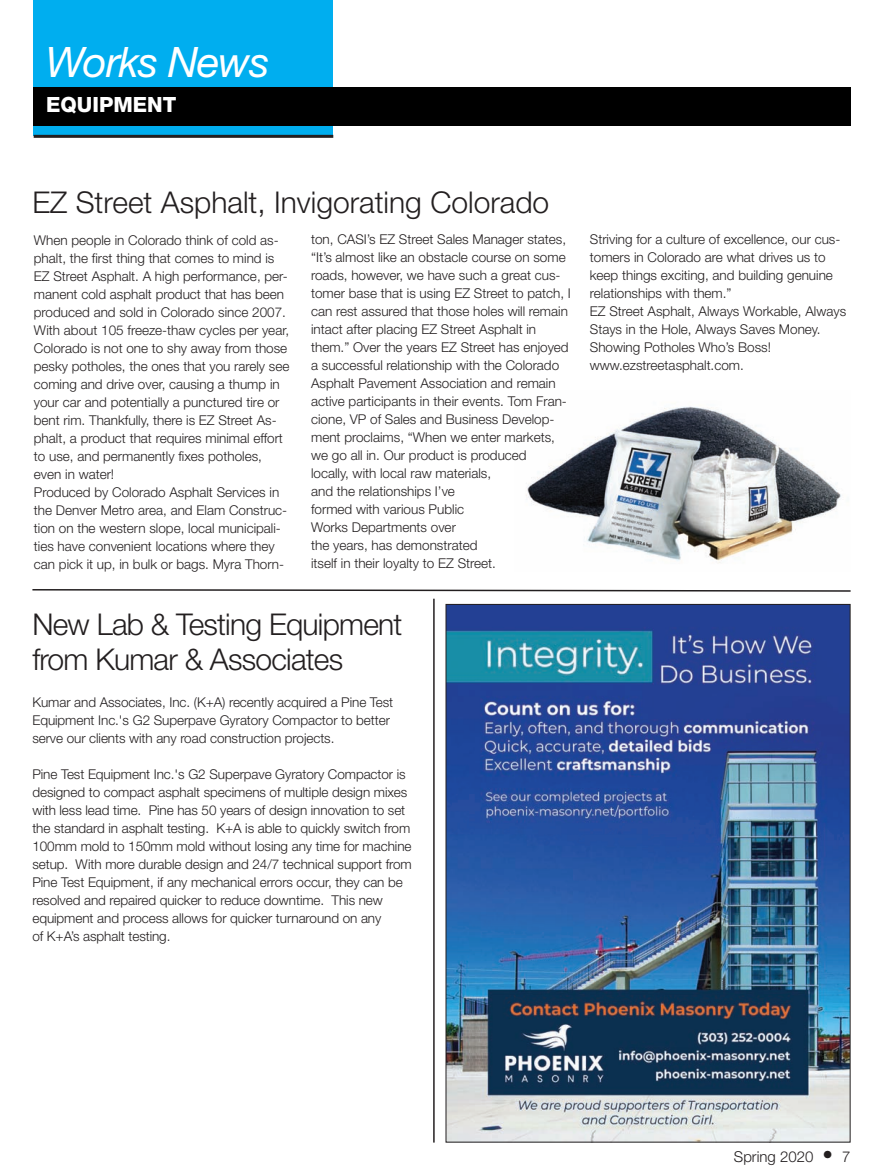
<style>
.page{position:relative;width:883px;height:1175px;background:#fff}
.page>*{position:absolute;margin:0;border:0;box-sizing:border-box;transform-origin:0 0}
.t1{font:italic 42px "Helvetica Neue";letter-spacing:-.025em;color:#fff}
.t2{font:300 30px/34.5px "Helvetica Neue";letter-spacing:-.025em;color:#231f20}
.t3{font:300 30px "Helvetica Neue";color:#231f20}
.t4{font:800 21px "Helvetica Neue";color:#fff}
.t5{font:300 15px "Helvetica Neue";color:#231f20}
.t6{font:300 13.5px/18px "Helvetica Neue";color:#231f20}
.s1{font-weight:400;font-size:21px}
</style>
<div class="page">
<div style="left:33px;top:0;width:300px;height:135px;background:#00aeef"></div>
<hr style="left:34px;top:135px;width:299px;height:3px;background:#231f20">
<div style="left:33px;top:87px;width:817px;height:38px;background:#000"></div>
<svg style="left:32px;top:589px;width:819px;height:3px"></svg>
<img style="left:526px;top:406px;width:315px;height:157px">
<img style="left:447px;top:606px;width:401px;height:534px">
<hr style="left:433px;top:598px;width:2px;height:544px;background:#231f20">
<h1 class="t1" style="left:46px;top:47px;width:225px">Works News</h1>
<h3 class="t4" style="left:46px;top:97px;width:132px">EQUIPMENT</h3>
<h2 class="t3" style="left:32px;top:184px;width:518px">EZ Street Asphalt, Invigorating Colorado</h2>
<p class="t6" style="left:34px;top:230px;width:257px">When people in Colorado think of cold as&shy;phalt, the first thing that comes to mind is EZ Street Asphalt. A high performance, per&shy;manent cold asphalt product that has been produced and sold in Colorado since 2007.<br>With about 105 freeze-thaw cycles per year, Colorado is not one to shy away from those pesky potholes, the ones that you rarely see coming and drive over, causing a thump in your car and potentially a punctured tire or bent rim. Thankfully, there is EZ Street As&shy;phalt, a product that requires minimal effort to use, and permanently fixes potholes, even in water!<br>Produced by Colorado Asphalt Services in the Denver Metro area, and Elam Construc&shy;tion on the western slope, local municipali&shy;ties have convenient locations where they can pick it up, in bulk or bags. Myra Thorn-</p>
<p class="t6" style="left:311px;top:229px;width:261px">ton, CASI’s EZ Street Sales Manager states, “It’s almost like an obstacle course on some roads, however, we have such a great cus&shy;tomer base that is using EZ Street to patch, I can rest assured that those holes will remain intact after placing EZ Street Asphalt in them.” Over the years EZ Street has enjoyed a successful relationship with the Colorado Asphalt Pavement Association and remain active participants in their events. Tom Fran&shy;cione, VP of Sales and Business Develop&shy;ment proclaims, “When we enter markets, we go all in. Our product is produced<br>locally, with local raw materials,<br>and the relationships I’ve<br>formed with various Public<br>Works Departments over<br>the years, has demonstrated<br>itself in their loyalty to EZ Street.</p>
<p class="t6" style="left:590px;top:230px;width:258px">Striving for a culture of excellence, our cus&shy;tomers in Colorado are what drives us to keep things exciting, and building genuine relationships with them.”<br>EZ Street Asphalt, Always Workable, Always Stays in the Hole, Always Saves Money.<br>Showing Potholes Who’s Boss! www.ezstreetasphalt.com.</p>
<h2 class="t2" style="left:32px;top:606px;width:372px">New Lab &amp; Testing Equipment from Kumar &amp; Associates</h2>
<p class="t6" style="left:32px;top:692px;width:362px">Kumar and Associates, Inc. (K+A) recently acquired a Pine Test<br>Equipment Inc.'s G2 Superpave Gyratory Compactor to better serve our clients with any road construction projects.</p>
<p class="t6" style="left:32px;top:764px;width:381px">Pine Test Equipment Inc.'s G2 Superpave Gyratory Compactor is designed to compact asphalt specimens of multiple design mixes with less lead time. Pine has 50 years of design innovation to set the standard in asphalt testing. K+A is able to quickly switch from 100mm mold to 150mm mold without losing any time for machine setup. With more durable design and 24/7 technical support from Pine Test Equipment, if any mechanical errors occur, they can be resolved and repaired quicker to reduce downtime. This new equipment and process allows for quicker turnaround on any<br>of K+A’s asphalt testing.</p>
<p class="t5" style="left:734px;top:1147px;width:118px">Spring 2020 <span class="s1">•</span> 7</p>
</div>
